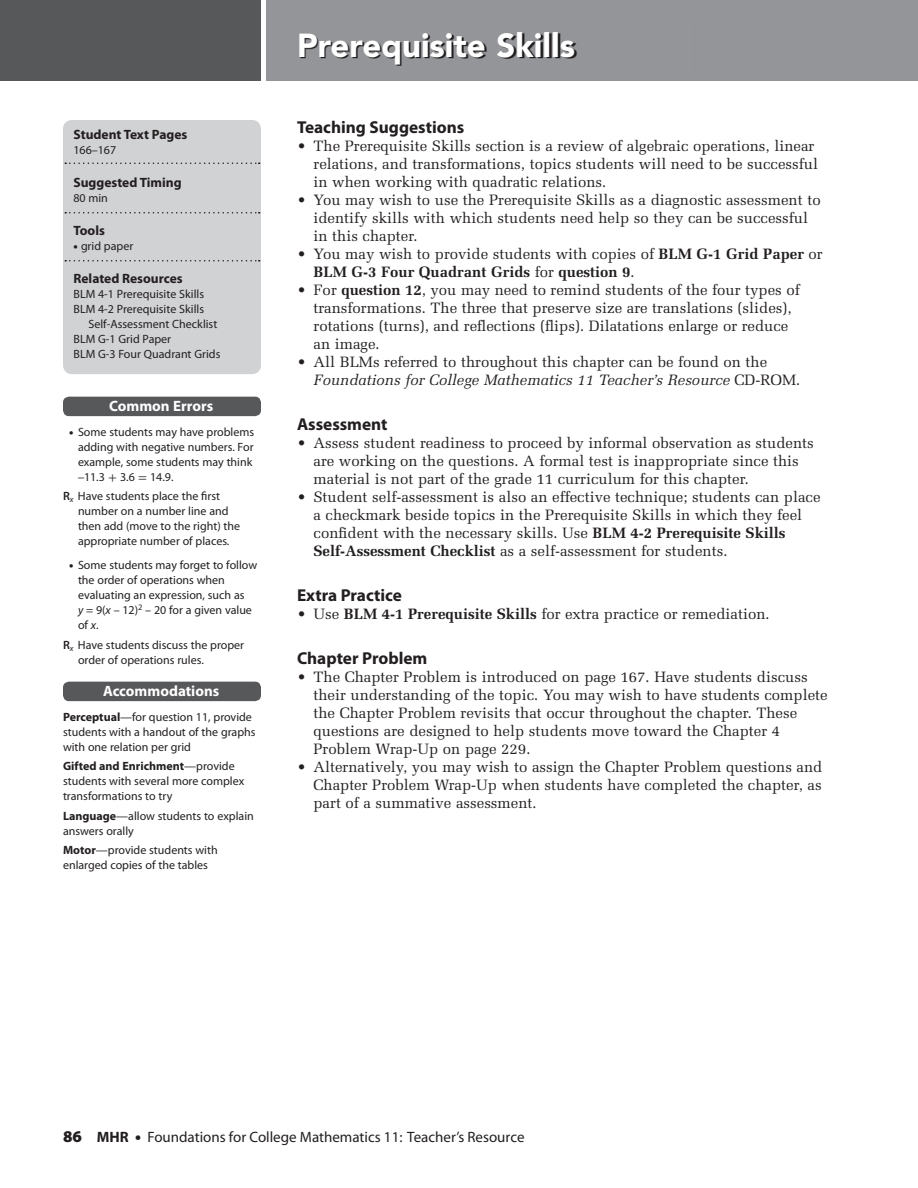
<style>
.page{position:relative;width:918px;height:1188px;background:#fff}
.page>*{position:absolute;margin:0;border:0;box-sizing:border-box;transform-origin:0 0}
.t1{font:900 33px "Avenir";color:#fff}
.t2{font:700 17.25px "Myriad Pro";color:#231f20}
.t3{font:15px/18px "Melior";color:#231f20}
.t4{font:700 15px/18px "Melior";color:#231f20}
.t5{font:15px "Myriad";color:#231f20}
.t6{font:700 15px "Myriad Pro";color:#fff}
.t7{font:700 13.5px "Myriad Pro";color:#231f20}
.t8{font:12px/15px "Myriad Pro";color:#231f20}
.s1{font-weight:900}
.s2{font-family:"Uni Math"}
.s3{font-weight:600}
.s4{font-style:italic}
.s5{font-weight:700}
.s6{font-weight:400}
.s7{font-family:"Myriad Pro";font-weight:900;font-size:16.5px}
</style>
<div class="page">
<div style="left:0;top:0;width:918px;height:81px;background:#939598"></div>
<img style="left:300px;top:33px;width:277px;height:33px">
<div style="left:0;top:0;width:262px;height:81px;background:#57585a"></div>
<div style="left:261px;top:0;width:5px;height:81px;background:#fff"></div>
<div style="left:63px;top:120px;width:198px;height:254px;background:#d1d2d4;border-radius:9px"></div>
<svg style="left:65px;top:163px;width:195px;height:1px"></svg>
<svg style="left:65px;top:212px;width:195px;height:2px"></svg>
<svg style="left:65px;top:260px;width:195px;height:2px"></svg>
<div style="left:63px;top:397px;width:198px;height:19px;background:#57585a;border-radius:6px"></div>
<div style="left:63px;top:682px;width:198px;height:19px;background:#57585a;border-radius:6px"></div>
<p class="t7" style="left:74px;top:126px;width:115px">Student Text Pages</p>
<p class="t8" style="left:74px;top:142px;width:44px">166–167</p>
<p class="t7" style="left:74px;top:174px;width:110px">Suggested Timing</p>
<p class="t8" style="left:74px;top:190px;width:36px">80 min</p>
<p class="t7" style="left:74px;top:222px;width:33px">Tools</p>
<p class="t8" style="left:74px;top:238px;width:61px"><span class="s1">•</span> grid paper</p>
<p class="t7" style="left:74px;top:270px;width:111px">Related Resources</p>
<p class="t8" style="left:74px;top:286px;width:132px">BLM 4-1 Prerequisite Skills</p>
<p class="t8" style="left:74px;top:301px;width:132px">BLM 4-2 Prerequisite Skills</p>
<p class="t8" style="left:88px;top:316px;width:130px">Self-Assessment Checklist</p>
<p class="t8" style="left:74px;top:331px;width:99px">BLM G-1 Grid Paper</p>
<p class="t8" style="left:74px;top:346px;width:148px">BLM G-3 Four Quadrant Grids</p>
<p class="t6" style="left:109px;top:396px;width:106px">Common Errors</p>
<p class="t8" style="left:78px;top:424px;width:178px;text-indent:-9px"><span class="s1">•</span> Some students may have problems adding with negative numbers. For example, some students may think <span class="s2">–</span>11.3 <span class="s2">+</span> 3.6 <span class="s2">=</span> 14.9.</p>
<p class="t8" style="left:78px;top:488px;width:164px;text-indent:-15px"><span class="s3">R</span><sub>x</sub> Have students place the first number on a number line and then add (move to the right) the appropriate number of places.</p>
<p class="t8" style="left:78px;top:557px;width:181px;text-indent:-9px"><span class="s1">•</span> Some students may forget to follow the order of operations when evaluating an expression, such as<br><span class="s4">y</span> = 9(<span class="s4">x</span> – 12)<sup>2</sup> – 20 for a given value of <span class="s4">x</span>.</p>
<p class="t8" style="left:78px;top:637px;width:168px;text-indent:-15px"><span class="s3">R</span><sub>x</sub> Have students discuss the proper order of operations rules.</p>
<p class="t6" style="left:103px;top:681px;width:118px">Accommodations</p>
<p class="t8" style="left:63px;top:709px;width:194px"><span class="s5">Perceptual</span>—for question 11, provide students with a handout of the graphs with one relation per grid</p>
<p class="t8" style="left:63px;top:758px;width:183px"><span class="s5">Gifted and Enrichment</span>—provide students with several more complex transformations to try</p>
<p class="t8" style="left:63px;top:808px;width:192px"><span class="s5">Language</span>—allow students to explain answers orally</p>
<p class="t8" style="left:63px;top:842px;width:156px"><span class="s5">Motor</span>—provide students with enlarged copies of the tables</p>
<h1 class="t1" style="left:297px;top:25px;width:279px">Prerequisite Skills</h1>
<p class="t2" style="left:297px;top:116px;width:169px">Teaching Suggestions</p>
<p class="t3" style="left:314px;top:137px;width:506px;text-indent:-16px">• The Prerequisite Skills section is a review of algebraic operations, linear relations, and transformations, topics students will need to be successful in when working with quadratic relations.</p>
<p class="t3" style="left:314px;top:191px;width:509px;text-indent:-16px">• You may wish to use the Prerequisite Skills as a diagnostic assessment to identify skills with which students need help so they can be successful in this chapter.</p>
<p class="t4" style="left:314px;top:245px;width:511px;text-indent:-16px"><span class="s6">• You may wish to provide students with copies of</span> BLM G-1 Grid Paper <span class="s6">or<br></span>BLM G-3 Four Quadrant Grids <span class="s6">for</span> question 9<span class="s6">.</span></p>
<p class="t3" style="left:314px;top:281px;width:488px;text-indent:-16px">• For <span class="s5">question 12</span>, you may need to remind students of the four types of transformations. The three that preserve size are translations (slides), rotations (turns), and reflections (flips). Dilatations enlarge or reduce an image.</p>
<p class="t3" style="left:314px;top:353px;width:488px;text-indent:-16px">• All BLMs referred to throughout this chapter can be found on the<br><span class="s4">Foundations for College Mathematics 11 Teacher’s Resource</span> CD-ROM.</p>
<p class="t2" style="left:297px;top:413px;width:92px">Assessment</p>
<p class="t3" style="left:314px;top:434px;width:502px;text-indent:-16px">• Assess student readiness to proceed by informal observation as students are working on the questions. A formal test is inappropriate since this material is not part of the grade 11 curriculum for this chapter.</p>
<p class="t3" style="left:314px;top:488px;width:508px;text-indent:-16px">• Student self-assessment is also an effective technique; students can place a checkmark beside topics in the Prerequisite Skills in which they feel confident with the necessary skills. Use <span class="s5">BLM 4-2 Prerequisite Skills Self-Assessment Checklist</span> as a self-assessment for students.</p>
<p class="t2" style="left:297px;top:584px;width:106px">Extra Practice</p>
<p class="t3" style="left:297px;top:605px;width:474px">• Use <span class="s5">BLM 4-1 Prerequisite Skills</span> for extra practice or remediation.</p>
<p class="t2" style="left:297px;top:647px;width:132px">Chapter Problem</p>
<p class="t3" style="left:314px;top:668px;width:516px;text-indent:-16px">• The Chapter Problem is introduced on page 167. Have students discuss their understanding of the topic. You may wish to have students complete the Chapter Problem revisits that occur throughout the chapter. These questions are designed to help students move toward the Chapter 4<br>Problem Wrap-Up on page 229.</p>
<p class="t3" style="left:314px;top:758px;width:510px;text-align:justify;text-indent:-16px">• Alternatively, you may wish to assign the Chapter Problem questions and Chapter Problem Wrap-Up when students have completed the chapter, as part of a summative assessment.</p>
<p class="t5" style="left:63px;top:1129px;width:463px"><span class="s7">86</span> <span class="s5">MHR</span> <span class="s7">•</span> Foundations for College Mathematics 11: Teacher’s Resource</p>
</div>
